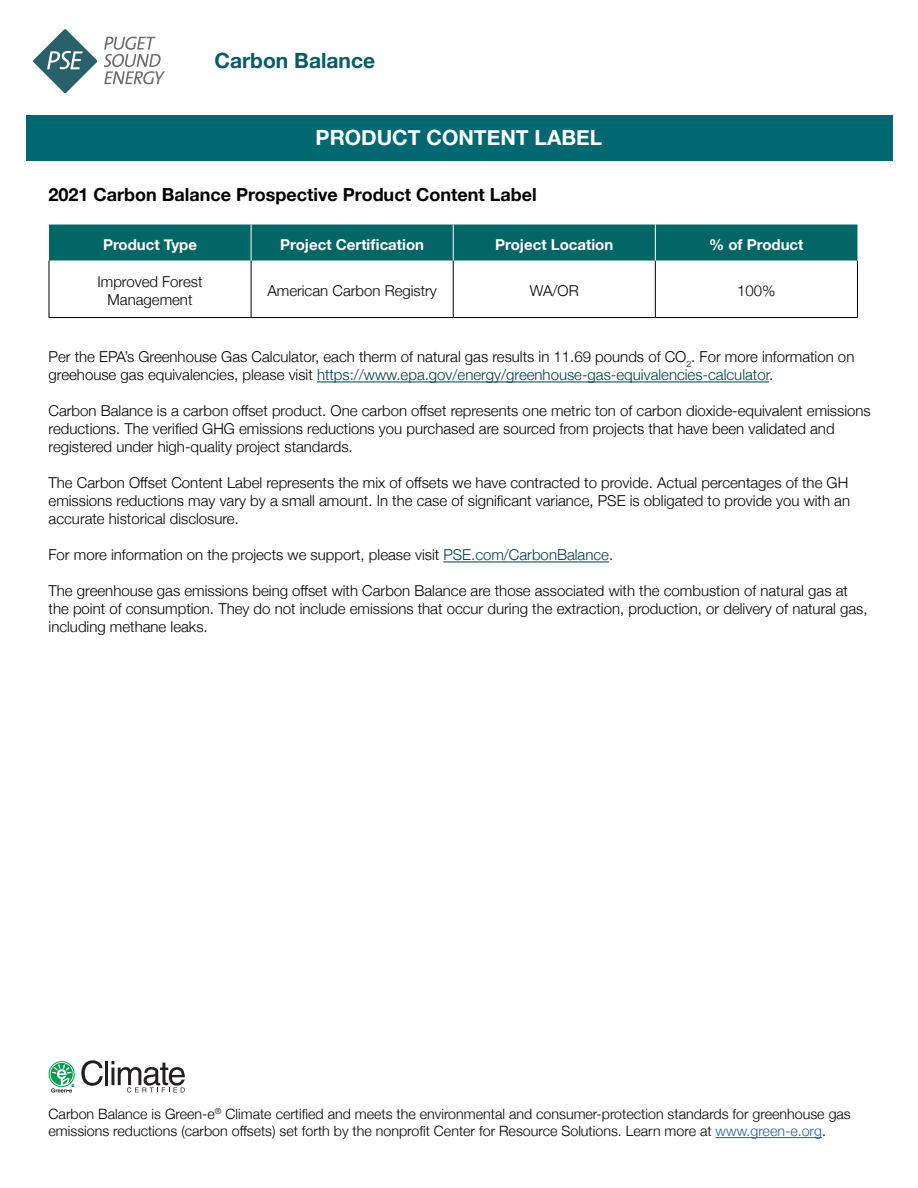
<style>
.page{position:relative;width:918px;height:1188px;background:#fff}
.page>*{position:absolute;margin:0;border:0;box-sizing:border-box;transform-origin:0 0}
.t1{font:700 21px "Helvetica Neue";color:#fff}
.t2{font:700 21px "Helvetica Neue";color:#035c67}
.t3{font:700 18px "Helvetica Neue";color:#000}
.t4{font:300 15px/18px "Helvetica Neue";color:#000}
.t5{font:700 15px "Helvetica Neue";color:#fff}
.t6{font:300 14.25px/17.1px "Helvetica Neue";color:#000}
.s1{color:#013b4a}
.s2{color:#215e9e}
</style>
<div class="page">
<div style="left:26px;top:115px;width:866px;height:46px;background:#016771"></div>
<hr style="left:317px;top:382px;width:452px;height:1px;background:#013b4a">
<hr style="left:443px;top:562px;width:166px;height:1px;background:#013b4a">
<hr style="left:716px;top:1137px;width:106px;height:1px;background:#215e9e">
<svg style="left:104px;top:37px;width:61px;height:47px"></svg>
<svg style="left:33px;top:29px;width:64px;height:64px"></svg>
<svg style="left:49px;top:1061px;width:26px;height:32px"></svg>
<svg style="left:81px;top:1060px;width:22px;height:26px"></svg>
<hr style="left:105px;top:1061px;width:3px;height:24px;background:#231f20">
<svg style="left:111px;top:1061px;width:74px;height:32px"></svg>
<div style="left:49px;top:225px;width:808px;height:36px;background:#026666"></div>
<hr style="left:49px;top:261px;width:1px;height:56px;background:#000">
<hr style="left:251px;top:261px;width:1px;height:56px;background:#000">
<hr style="left:453px;top:261px;width:1px;height:56px;background:#000">
<hr style="left:655px;top:261px;width:1px;height:56px;background:#000">
<hr style="left:857px;top:261px;width:1px;height:56px;background:#000">
<hr style="left:49px;top:317px;width:202px;height:1px;background:#000">
<hr style="left:251px;top:317px;width:202px;height:1px;background:#000">
<hr style="left:453px;top:317px;width:202px;height:1px;background:#000">
<hr style="left:655px;top:317px;width:203px;height:1px;background:#000">
<hr style="left:251px;top:225px;width:1px;height:36px;background:#fff">
<hr style="left:453px;top:225px;width:1px;height:36px;background:#fff">
<hr style="left:655px;top:225px;width:1px;height:36px;background:#fff">
<h1 class="t2" style="left:214px;top:44px;width:162px">Carbon Balance</h1>
<h1 class="t1" style="left:316px;top:121px;width:288px">PRODUCT CONTENT LABEL</h1>
<p class="t3" style="left:49px;top:180px;width:490px">2021 Carbon Balance Prospective Product Content Label</p>
<p class="t5" style="left:103px;top:233px;width:95px">Product Type</p>
<p class="t5" style="left:280px;top:233px;width:145px">Project Certification</p>
<p class="t5" style="left:495px;top:233px;width:120px">Project Location</p>
<p class="t5" style="left:709px;top:233px;width:96px">% of Product</p>
<p class="t4" style="left:98px;top:272px;width:107px;text-align:center">Improved Forest<br>Management</p>
<p class="t4" style="left:267px;top:281px;width:171px">American Carbon Registry</p>
<p class="t4" style="left:530px;top:281px;width:50px">WA/OR</p>
<p class="t4" style="left:737px;top:281px;width:40px">100%</p>
<p class="t4" style="left:49px;top:347px;width:807px">Per the EPA’s Greenhouse Gas Calculator, each therm of natural gas results in 11.69 pounds of CO<sub>2</sub>. For more information on greehouse gas equivalencies, please visit <span class="s1">https://www.epa.gov/energy/greenhouse-gas-equivalencies-calculator</span>.</p>
<p class="t4" style="left:49px;top:401px;width:824px">Carbon Balance is a carbon offset product. One carbon offset represents one metric ton of carbon dioxide-equivalent emissions reductions. The verified GHG emissions reductions you purchased are sourced from projects that have been validated and registered under high-quality project standards.</p>
<p class="t4" style="left:49px;top:473px;width:803px">The Carbon Offset Content Label represents the mix of offsets we have contracted to provide. Actual percentages of the GH emissions reductions may vary by a small amount. In the case of significant variance, PSE is obligated to provide you with an accurate historical disclosure.</p>
<p class="t4" style="left:49px;top:545px;width:566px">For more information on the projects we support, please visit <span class="s1">PSE.com/CarbonBalance</span>.</p>
<p class="t4" style="left:49px;top:581px;width:821px">The greenhouse gas emissions being offset with Carbon Balance are those associated with the combustion of natural gas at the point of consumption. They do not include emissions that occur during the extraction, production, or delivery of natural gas, including methane leaks.</p>
<p class="t6" style="left:49px;top:1104px;width:804px">Carbon Balance is Green-e<sup>®</sup> Climate certified and meets the environmental and consumer-protection standards for greenhouse gas emissions reductions (carbon offsets) set forth by the nonprofit Center for Resource Solutions. Learn more at <span class="s2">www.green-e.org</span>.</p>
</div>
